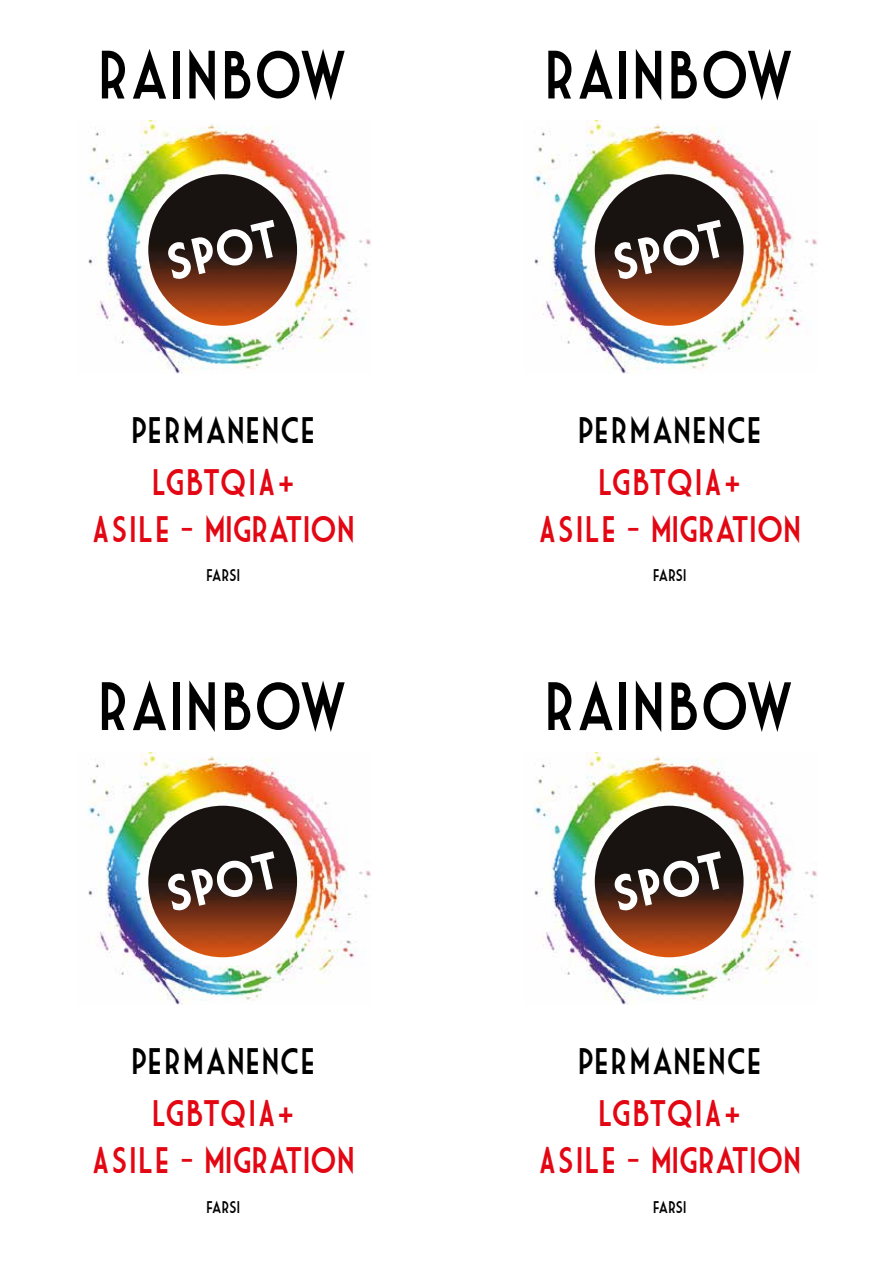
<style>
.page{position:relative;width:893px;height:1263px;background:#fff}
.page>*{position:absolute;margin:0;border:0;box-sizing:border-box;transform-origin:0 0}
.t1{font:66px "Market Deco";letter-spacing:.01em;color:#000;scale:.87 1}
.t2{font:48.15px "Market Deco";color:#fff;scale:.96 1}
.t3{font:36px/47.4px "Market Deco";color:#e30613;text-align:center;scale:.87 1}
.t4{font:36px "Market Deco";letter-spacing:.04em;color:#000;scale:.87 1}
.t5{font:16.5px "Market Deco";color:#000;scale:.87 1}
</style>
<div class="page">
<img style="left:88px;top:121px;width:283px;height:252px">
<img style="left:148px;top:174px;width:149px;height:152px">
<img style="left:534px;top:121px;width:283px;height:252px">
<img style="left:595px;top:174px;width:149px;height:152px">
<img style="left:88px;top:752px;width:283px;height:253px">
<img style="left:148px;top:806px;width:149px;height:151px">
<img style="left:534px;top:752px;width:283px;height:253px">
<img style="left:595px;top:806px;width:149px;height:151px">
<h1 class="t1" style="left:98px;top:38px;width:288px">RAINBOW</h1>
<h1 class="t1" style="left:545px;top:38px;width:288px">RAINBOW</h1>
<h2 class="t2" style="left:162px;top:237px;width:117px;rotate:-13deg">SPO T</h2>
<h2 class="t2" style="left:608px;top:237px;width:117px;rotate:-13deg">SPO T</h2>
<p class="t4" style="left:132px;top:410px;width:212px">PERMANENCE</p>
<p class="t3" style="left:92px;top:457px;width:303px">LGBTQIA+<br>ASILE - MIGRATION</p>
<p class="t4" style="left:578px;top:410px;width:212px">PERMANENCE</p>
<p class="t3" style="left:538px;top:457px;width:303px">LGBTQIA+<br>ASILE - MIGRATION</p>
<p class="t5" style="left:207px;top:566px;width:40px">FARSI</p>
<p class="t5" style="left:653px;top:566px;width:40px">FARSI</p>
<h1 class="t1" style="left:98px;top:670px;width:288px">RAINBOW</h1>
<h1 class="t1" style="left:545px;top:670px;width:288px">RAINBOW</h1>
<h2 class="t2" style="left:162px;top:869px;width:117px;rotate:-13deg">SPO T</h2>
<h2 class="t2" style="left:608px;top:869px;width:117px;rotate:-13deg">SPO T</h2>
<p class="t4" style="left:132px;top:1041px;width:212px">PERMANENCE</p>
<p class="t3" style="left:92px;top:1089px;width:303px">LGBTQIA+<br>ASILE - MIGRATION</p>
<p class="t4" style="left:578px;top:1041px;width:212px">PERMANENCE</p>
<p class="t3" style="left:538px;top:1089px;width:303px">LGBTQIA+<br>ASILE - MIGRATION</p>
<p class="t5" style="left:207px;top:1198px;width:40px">FARSI</p>
<p class="t5" style="left:653px;top:1198px;width:40px">FARSI</p>
</div>
